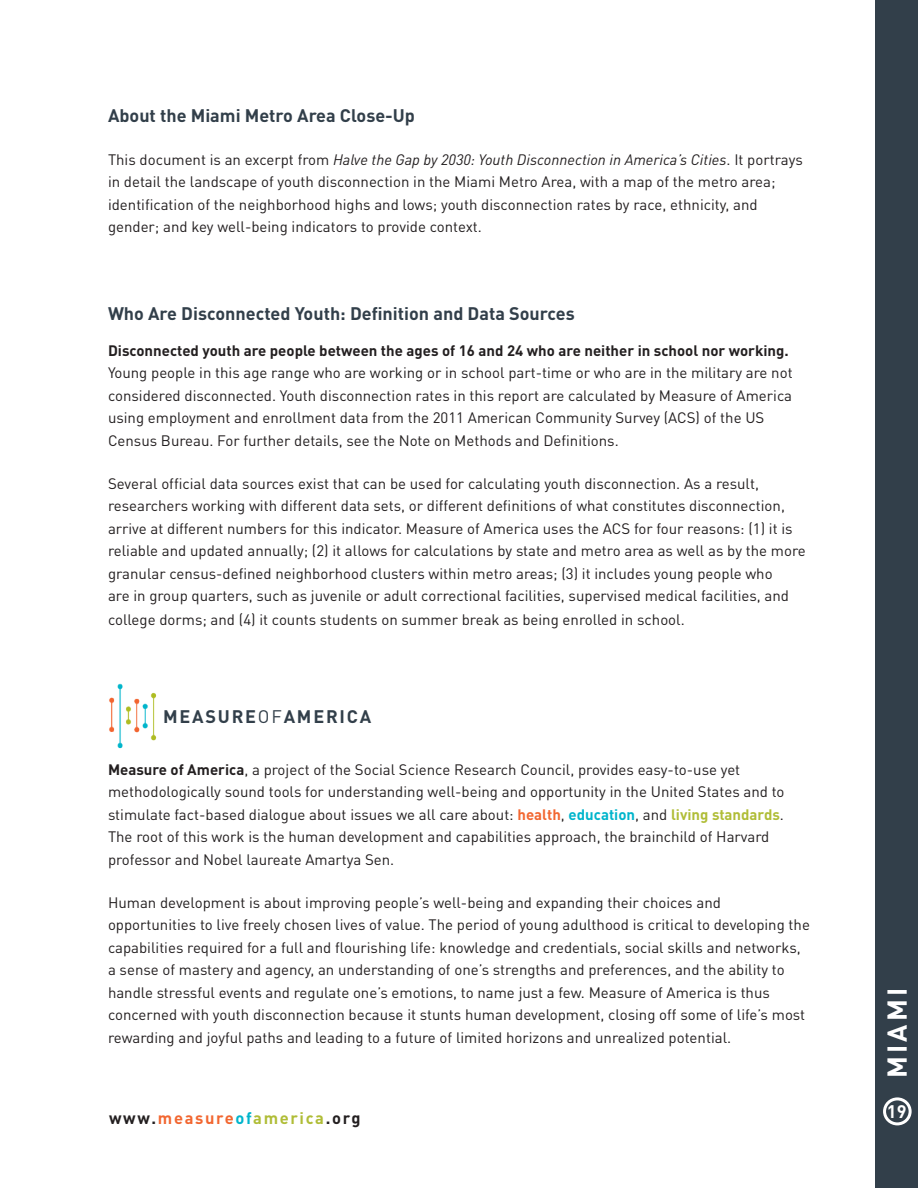
<style>
.page{position:relative;width:918px;height:1188px;background:#fff}
.page>*{position:absolute;margin:0;border:0;box-sizing:border-box;transform-origin:0 0}
.Subchapter_Title{font:700 27px "DINOT";letter-spacing:.11em;color:#fff}
.Metro_Area_Subtitles{font:700 18px "DINOT";color:#323f4a}
.Metro_Area_Subtitles-2{font:700 18px "DINOT";letter-spacing:.1em;color:#323f4a}
.Chapter_Title{font:700 18px "DINOT";color:#fff}
.t1{font:700 16.5px "DINOT";letter-spacing:.1em;color:#231f20}
.Paragraph_Text{font:15px/22.5px "DINOT";color:#231f20}
.Metro_Area_Subtitles-3{font:15px/22.5px "DINOT";color:#231f20}
.s1{font-style:italic}
.s2{font-weight:700}
.s3{font-weight:400}
.s4{font-weight:700;color:#f26731}
.s5{font-weight:700;color:#00b5cc}
.s6{font-weight:700;color:#b0bd37}
.s7{color:#f26731}
.s8{color:#00b5cc}
.s9{color:#b0bd37}
</style>
<div class="page">
<div style="left:876px;top:0;width:42px;height:1188px;background:#323f4a"></div>
<img style="left:109px;top:683px;width:48px;height:66px">
<div style="left:883px;top:1097px;width:29px;height:28px;border:3px solid #fff;border-radius:50%"></div>
<p class="Metro_Area_Subtitles" style="left:108px;top:103px;width:309px">About the Miami Metro Area Close-Up</p>
<p class="Metro_Area_Subtitles-3" style="left:108px;top:147px;width:696px">This document is an excerpt from <span class="s1">Halve the Gap by 2030: Youth Disconnection in America’s Cities</span>. It portrays in detail the landscape of youth disconnection in the Miami Metro Area, with a map of the metro area; identification of the neighborhood highs and lows; youth disconnection rates by race, ethnicity, and gender; and key well-being indicators to provide context.</p>
<p class="Metro_Area_Subtitles" style="left:108px;top:301px;width:468px">Who Are Disconnected Youth: Definition and Data Sources</p>
<p class="Paragraph_Text" style="left:108px;top:339px;width:686px"><span class="s2">Disconnected youth are people between the ages of 16 and 24 who are neither in school nor working.<br></span>Young people in this age range who are working or in school part-time or who are in the military are not considered disconnected. Youth disconnection rates in this report are calculated by Measure of America using employment and enrollment data from the 2011 American Community Survey (ACS) of the US Census Bureau. For further details, see the Note on Methods and Definitions.</p>
<p class="Paragraph_Text" style="left:108px;top:471px;width:699px">Several official data sources exist that can be used for calculating youth disconnection. As a result, researchers working with different data sets, or different definitions of what constitutes disconnection, arrive at different numbers for this indicator. Measure of America uses the ACS for four reasons: (1) it is reliable and updated annually; (2) it allows for calculations by state and metro area as well as by the more granular census-defined neighborhood clusters within metro areas; (3) it includes young people who<br>are in group quarters, such as juvenile or adult correctional facilities, supervised medical facilities, and</p>
<p class="Paragraph_Text" style="left:108px;top:608px;width:578px">college dorms; and (4) it counts students on summer break as being enrolled in school.</p>
<p class="Metro_Area_Subtitles-2" style="left:163px;top:705px;width:210px">MEASURE<span class="s3">OF</span>AMERICA</p>
<p class="Paragraph_Text" style="left:108px;top:758px;width:678px"><span class="s2">Measure of America</span>, a project of the Social Science Research Council, provides easy-to-use yet methodologically sound tools for understanding well-being and opportunity in the United States and to stimulate fact-based dialogue about issues we all care about: <span class="s4">health</span>, <span class="s5">education</span>, and <span class="s6">living standards</span>.<br>The root of this work is the human development and capabilities approach, the brainchild of Harvard professor and Nobel laureate Amartya Sen.</p>
<p class="Paragraph_Text" style="left:108px;top:890px;width:703px">Human development is about improving people’s well-being and expanding their choices and opportunities to live freely chosen lives of value. The period of young adulthood is critical to developing the capabilities required for a full and flourishing life: knowledge and credentials, social skills and networks, a sense of mastery and agency, an understanding of one’s strengths and preferences, and the ability to handle stressful events and regulate one’s emotions, to name just a few. Measure of America is thus concerned with youth disconnection because it stunts human development, closing off some of life’s most rewarding and joyful paths and leading to a future of limited horizons and unrealized potential.</p>
<p class="t1" style="left:109px;top:1107px;width:253px">www.<span class="s7">measure</span><span class="s8">of</span><span class="s9">america</span>.org</p>
<p class="Subchapter_Title" style="left:879px;top:1078px;width:91px;rotate:-90deg">MIAMI</p>
<p class="Chapter_Title" style="left:887px;top:1099px;width:21px">19</p>
</div>
